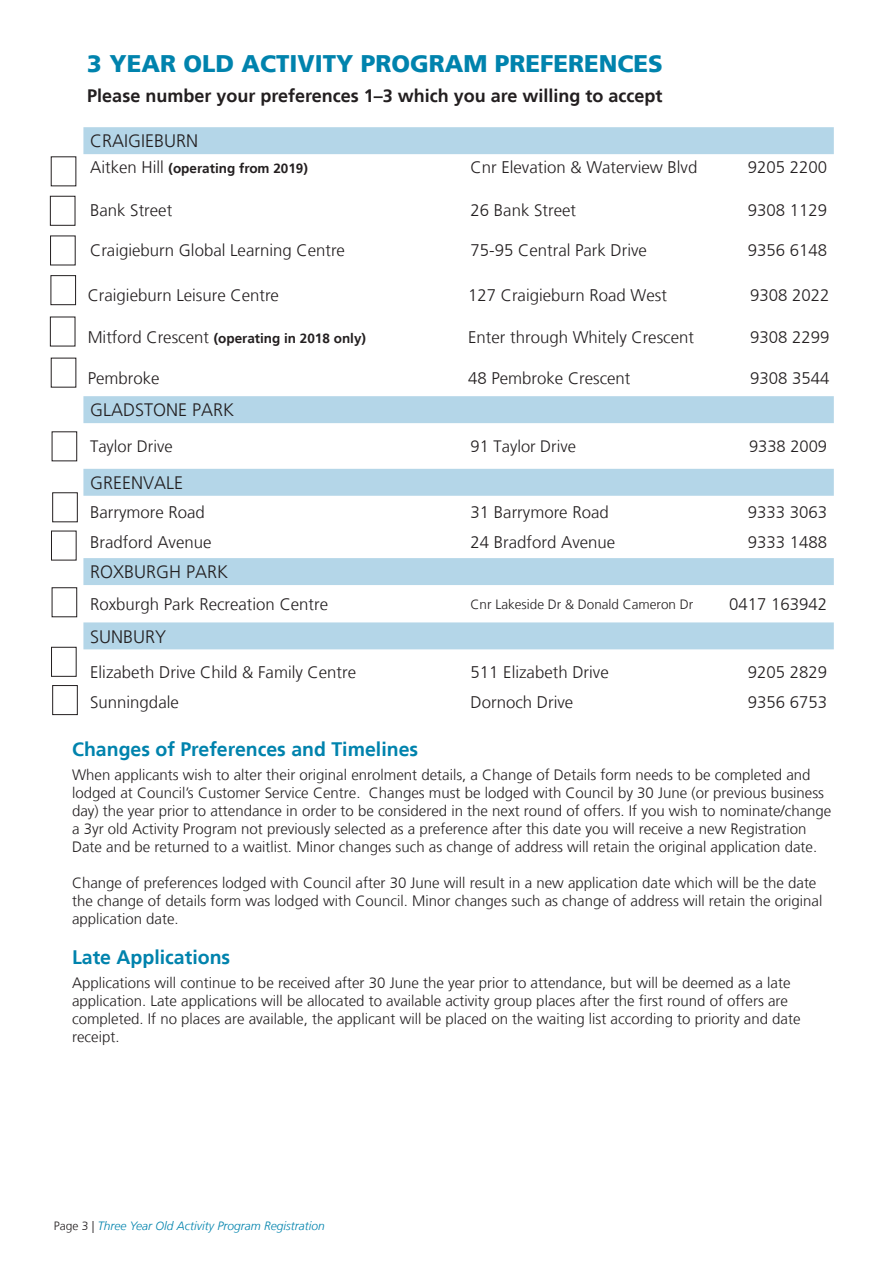
<style>
.page{position:relative;width:893px;height:1263px;background:#fff}
.page>*{position:absolute;margin:0;border:0;box-sizing:border-box;transform-origin:0 0}
.t1{font:900 24px "Frutiger LT";color:#0083ad}
.t2{font:700 19.5px "Frutiger LT";color:#0083ad}
.t3{font:700 18px "Frutiger LT";color:#231f20}
.t4{font:300 18px "Frutiger LT";color:#231f20}
.t5{font:300 16.8px/30px "Frutiger LT";color:#231f20}
.t6{font:300 16.5px "Frutiger LT";color:#231f20}
.t7{font:300 15px/18px "Frutiger LT";color:#231f20}
.t8{font:700 13.5px "Frutiger LT";color:#231f20}
.t9{font:300 13.5px "Frutiger LT";color:#231f20}
.t10{font:italic 300 12px "Frutiger LT";color:#0083ad}
.s1{font-weight:300;font-size:16.8px}
.s2{font-style:normal;color:#231f20}
</style>
<div class="page">
<svg style="left:83px;top:127px;width:751px;height:522px"></svg>
<div style="left:50px;top:196px;width:25px;height:29px;border:1px solid #231f20"></div>
<div style="left:51px;top:647px;width:25px;height:29px;border:1px solid #231f20"></div>
<div style="left:50px;top:317px;width:25px;height:29px;border:1px solid #231f20"></div>
<div style="left:52px;top:587px;width:25px;height:30px;border:1px solid #231f20"></div>
<div style="left:52px;top:493px;width:26px;height:29px;border:1px solid #231f20"></div>
<div style="left:51px;top:275px;width:25px;height:30px;border:1px solid #231f20"></div>
<div style="left:52px;top:432px;width:25px;height:29px;border:1px solid #231f20"></div>
<div style="left:52px;top:685px;width:26px;height:30px;border:1px solid #231f20"></div>
<h1 class="t1" style="left:87px;top:49px;width:577px">3 YEAR OLD ACTIVITY PROGRAM PREFERENCES</h1>
<p class="t3" style="left:87px;top:85px;width:577px">Please number your preferences 1–3 which you are willing to accept</p>
<p class="t4" style="left:90px;top:131px;width:110px">CRAIGIEBURN</p>
<p class="t8" style="left:90px;top:161px;width:219px"><span class="s1">Aitken Hill</span> (operating from 2019)</p>
<p class="t5" style="left:471px;top:153px;width:228px">Cnr Elevation &amp; Waterview Blvd</p>
<p class="t5" style="left:748px;top:153px;width:81px">9205 2200</p>
<p class="t5" style="left:90px;top:195px;width:84px">Bank Street</p>
<p class="t5" style="left:471px;top:195px;width:107px">26 Bank Street</p>
<p class="t5" style="left:748px;top:195px;width:81px">9308 1129</p>
<p class="t5" style="left:90px;top:236px;width:256px">Craigieburn Global Learning Centre</p>
<p class="t5" style="left:471px;top:236px;width:178px">75-95 Central Park Drive</p>
<p class="t5" style="left:748px;top:236px;width:81px">9356 6148</p>
<p class="t5" style="left:88px;top:281px;width:193px">Craigieburn Leisure Centre</p>
<p class="t5" style="left:468px;top:281px;width:200px">127 Craigieburn Road West</p>
<p class="t5" style="left:750px;top:281px;width:81px">9308 2022</p>
<p class="t8" style="left:88px;top:330px;width:280px"><span class="s1">Mitford Crescent</span> (operating in 2018 only)</p>
<p class="t5" style="left:468px;top:322px;width:227px">Enter through Whitely Crescent</p>
<p class="t5" style="left:750px;top:322px;width:81px">9308 2299</p>
<p class="t5" style="left:88px;top:363px;width:73px">Pembroke</p>
<p class="t5" style="left:468px;top:363px;width:164px">48 Pembroke Crescent</p>
<p class="t5" style="left:750px;top:363px;width:81px">9308 3544</p>
<p class="t4" style="left:90px;top:400px;width:146px">GLADSTONE PARK</p>
<p class="t6" style="left:90px;top:437px;width:84px">Taylor Drive</p>
<p class="t6" style="left:471px;top:437px;width:107px">91 Taylor Drive</p>
<p class="t6" style="left:749px;top:437px;width:79px">9338 2009</p>
<p class="t4" style="left:90px;top:473px;width:95px">GREENVALE</p>
<p class="t5" style="left:90px;top:498px;width:123px">Barrymore Road<br>Bradford Avenue</p>
<p class="t5" style="left:471px;top:498px;width:146px">31 Barrymore Road<br>24 Bradford Avenue</p>
<p class="t5" style="left:748px;top:498px;width:81px">9333 3063<br>9333 1488</p>
<p class="t4" style="left:90px;top:562px;width:140px">ROXBURGH PARK</p>
<p class="t5" style="left:90px;top:589px;width:240px">Roxburgh Park Recreation Centre</p>
<p class="t9" style="left:471px;top:596px;width:224px">Cnr Lakeside Dr &amp; Donald Cameron Dr</p>
<p class="t5" style="left:729px;top:589px;width:100px">0417 163942</p>
<p class="t4" style="left:90px;top:626px;width:78px">SUNBURY</p>
<p class="t5" style="left:90px;top:657px;width:267px">Elizabeth Drive Child &amp; Family Centre<br>Sunningdale</p>
<p class="t5" style="left:471px;top:657px;width:140px">511 Elizabeth Drive<br>Dornoch Drive</p>
<p class="t5" style="left:748px;top:657px;width:81px">9205 2829<br>9356 6753</p>
<h2 class="t2" style="left:72px;top:738px;width:348px">Changes of Preferences and Timelines</h2>
<p class="t7" style="left:72px;top:766px;width:761px">When applicants wish to alter their original enrolment details, a Change of Details form needs to be completed and lodged at Council’s Customer Service Centre. Changes must be lodged with Council by 30 June (or previous business day) the year prior to attendance in order to be considered in the next round of offers. If you wish to nominate/change a 3yr old Activity Program not previously selected as a preference after this date you will receive a new Registration Date and be returned to a waitlist. Minor changes such as change of address will retain the original application date.</p>
<p class="t7" style="left:72px;top:874px;width:752px">Change of preferences lodged with Council after 30 June will result in a new application date which will be the date the change of details form was lodged with Council. Minor changes such as change of address will retain the original application date.</p>
<h2 class="t2" style="left:72px;top:946px;width:160px">Late Applications</h2>
<p class="t7" style="left:72px;top:974px;width:730px">Applications will continue to be received after 30 June the year prior to attendance, but will be deemed as a late application. Late applications will be allocated to available activity group places after the first round of offers are completed. If no places are available, the applicant will be placed on the waiting list according to priority and date receipt.</p>
<p class="t10" style="left:54px;top:1219px;width:272px"><span class="s2">Page 3 |</span> Three Year Old Activity Program Registration</p>
</div>
